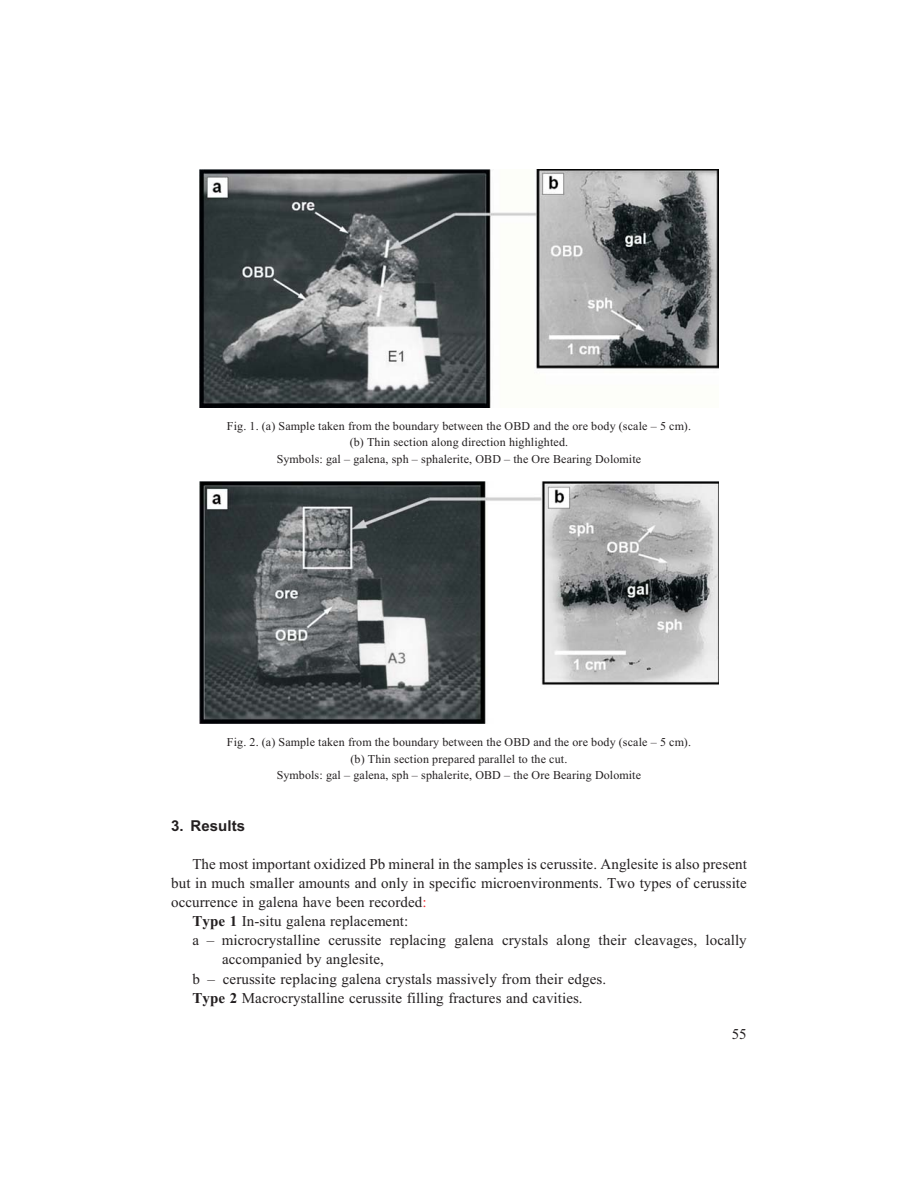
<style>
.page{position:relative;width:918px;height:1188px;background:#fff}
.page>*{position:absolute;margin:0;border:0;box-sizing:border-box;transform-origin:0 0}
.t1{font:15px "Times New Roman";letter-spacing:.005em;color:#231f20}
.t2{font:700 15px "Arial";letter-spacing:.005em;color:#231f20}
.t3{font:12px/16.5px "Times New Roman";letter-spacing:.01em;color:#231f20;text-align:center}
.s1{color:#ee2229}
.s2{font-weight:700}
</style>
<div class="page">
<img style="left:200px;top:169px;width:518px;height:238px">
<img style="left:200px;top:481px;width:518px;height:243px">
<p class="t3" style="left:227px;top:419px;width:466px">Fig. 1. (a) Sample taken from the boundary between the OBD and the ore body (scale – 5 cm). (b) Thin section along direction highlighted.<br>Symbols: gal – galena, sph – sphalerite, OBD – the Ore Bearing Dolomite</p>
<p class="t3" style="left:227px;top:735px;width:466px">Fig. 2. (a) Sample taken from the boundary between the OBD and the ore body (scale – 5 cm). (b) Thin section prepared parallel to the cut.<br>Symbols: gal – galena, sph – sphalerite, OBD – the Ore Bearing Dolomite</p>
<p class="t2" style="left:171px;top:820px;width:76px">3. Results</p>
<p class="t1" style="left:192px;top:859px;width:556px">The most important oxidized Pb mineral in the samples is cerussite. Anglesite is also present</p>
<p class="t1" style="left:171px;top:878px;width:577px">but in much smaller amounts and only in specific microenvironments. Two types of cerussite</p>
<p class="t1" style="left:171px;top:897px;width:257px">occurrence in galena have been recorded<span class="s1">:</span></p>
<p class="t1" style="left:192px;top:916px;width:217px"><span class="s2">Type 1</span> In-situ galena replacement:</p>
<p class="t1" style="left:192px;top:935px;width:556px">a – microcrystalline cerussite replacing galena crystals along their cleavages, locally</p>
<p class="t1" style="left:222px;top:954px;width:163px">accompanied by anglesite,</p>
<p class="t1" style="left:192px;top:973px;width:415px">b – cerussite replacing galena crystals massively from their edges.</p>
<p class="t1" style="left:192px;top:992px;width:392px"><span class="s2">Type 2</span> Macrocrystalline cerussite filling fractures and cavities.</p>
<p class="t1" style="left:732px;top:1028px;width:16px">55</p>
</div>
